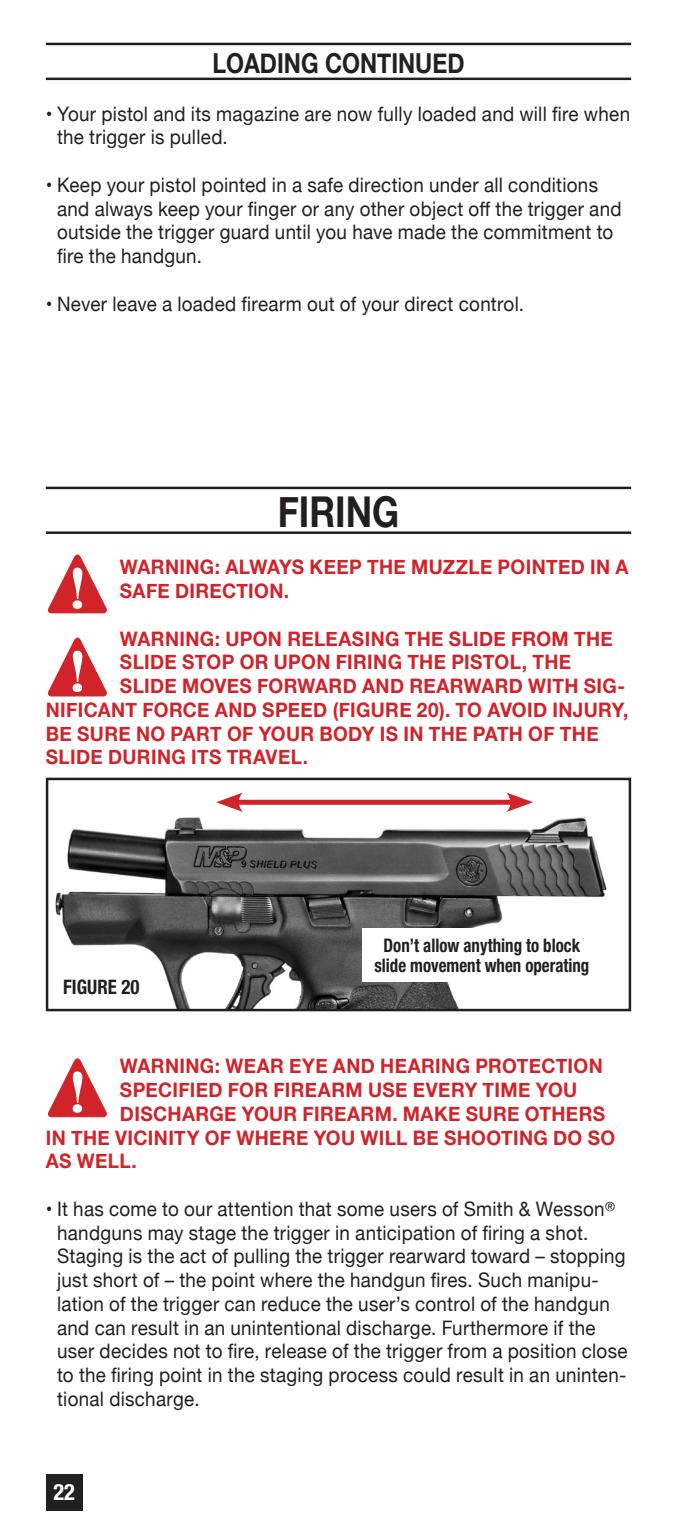
<style>
.page{position:relative;width:675px;height:1534px;background:#fff}
.page>*{position:absolute;margin:0;border:0;box-sizing:border-box;transform-origin:0 0}
.t1{font:700 42.5px "Helvetica Neue";color:#231f20;scale:.84 1}
.t2{font:700 27.5px "Helvetica Neue";color:#231f20;scale:.84 1}
.t3{font:700 condensed 22.5px "Helvetica Neue LT Std";color:#fff}
.t4{font:20px/23.8px "Helvetica Neue";letter-spacing:.015em;color:#231f20;scale:.94 1}
.t5{font:700 20px "Helvetica Neue";letter-spacing:.02em;color:#d1232a;scale:.95 1}
.t6{font:700 condensed 20px "Helvetica Neue LT Std";color:#231f20;scale:.94 1}
.t7{font:700 condensed 18.75px/20px "Helvetica Neue LT Std";color:#231f20;text-align:center;scale:.9 1}
</style>
<div class="page">
<div style="left:46px;top:1474px;width:37px;height:36px;background:#231f20"></div>
<hr style="left:46px;top:43px;width:585px;height:2px;background:#231f20">
<hr style="left:46px;top:78px;width:585px;height:2px;background:#231f20">
<hr style="left:46px;top:487px;width:585px;height:2px;background:#231f20">
<hr style="left:46px;top:531px;width:585px;height:3px;background:#231f20">
<svg style="left:48px;top:637px;width:59px;height:60px"></svg>
<svg style="left:48px;top:554px;width:59px;height:60px"></svg>
<svg style="left:48px;top:1058px;width:59px;height:59px"></svg>
<img style="left:55px;top:799px;width:552px;height:209px">
<div style="left:46px;top:778px;width:585px;height:233px;border:2px solid #231f20"></div>
<div style="left:58px;top:969px;width:86px;height:35px;background:#fff"></div>
<div style="left:233px;top:800px;width:283px;height:5px;background:#d1232a"></div>
<svg style="left:216px;top:792px;width:27px;height:20px"></svg>
<svg style="left:506px;top:792px;width:27px;height:20px"></svg>
<div style="left:363px;top:928px;width:238px;height:54px;background:#fff"></div>
<h2 class="t2" style="left:212px;top:42px;width:301px">LOADING CONTINUED</h2>
<p class="t4" style="left:57px;top:103px;width:611px;text-indent:-11px">• Your pistol and its magazine are now fully loaded and will fire when the trigger is pulled.</p>
<p class="t4" style="left:57px;top:174px;width:602px;text-indent:-11px">• Keep your pistol pointed in a safe direction under all conditions and always keep your finger or any other object off the trigger and outside the trigger guard until you have made the commitment to fire the handgun.</p>
<p class="t4" style="left:46px;top:293px;width:510px">• Never leave a loaded firearm out of your direct control.</p>
<h1 class="t1" style="left:278px;top:478px;width:146px">FIRING</h1>
<p class="t5" style="left:120px;top:552px;width:214px">WARNING: ALWAYS KEEP</p>
<p class="t5" style="left:367px;top:552px;width:15px">THE</p>
<p class="t5" style="left:411px;top:552px;width:15px">MUZZLE</p>
<p class="t5" style="left:497px;top:552px;width:14px">POINTED</p>
<p class="t5" style="left:590px;top:552px;width:40px">IN A</p>
<p class="t5" style="left:120px;top:575px;width:14px">SAFE</p>
<p class="t5" style="left:175px;top:575px;width:14px">DIRECTION</p>
<p class="t5" style="left:284px;top:575px;width:7px">.</p>
<p class="t5" style="left:120px;top:623px;width:127px">WARNING: UPON</p>
<p class="t5" style="left:287px;top:623px;width:14px">RELEASING</p>
<p class="t5" style="left:405px;top:623px;width:15px">THE</p>
<p class="t5" style="left:449px;top:623px;width:13px">SLIDE</p>
<p class="t5" style="left:511px;top:623px;width:16px">FROM</p>
<p class="t5" style="left:574px;top:623px;width:15px">THE</p>
<p class="t5" style="left:120px;top:646px;width:13px">SLIDE</p>
<p class="t5" style="left:182px;top:646px;width:15px">STOP</p>
<p class="t5" style="left:240px;top:646px;width:114px">OR UPON FIRING</p>
<p class="t5" style="left:407px;top:646px;width:15px">THE</p>
<p class="t5" style="left:451px;top:646px;width:13px">PISTOL</p>
<p class="t5" style="left:522px;top:646px;width:26px">, THE</p>
<p class="t5" style="left:120px;top:670px;width:13px">SLIDE</p>
<p class="t5" style="left:182px;top:670px;width:95px">MOVESFORWARD</p>
<p class="t5" style="left:362px;top:670px;width:189px">AND REARWARD WITH</p>
<p class="t5" style="left:583px;top:670px;width:45px">SIG -</p>
<p class="t5" style="left:46px;top:694px;width:13px">NIFICANT</p>
<p class="t5" style="left:142px;top:694px;width:15px">FORCE</p>
<p class="t5" style="left:215px;top:694px;width:16px">AND</p>
<p class="t5" style="left:262px;top:694px;width:15px">SPEED</p>
<p class="t5" style="left:332px;top:694px;width:202px">(FIGURE 20). TO AVOID</p>
<p class="t5" style="left:552px;top:694px;width:14px">INJURY</p>
<p class="t5" style="left:623px;top:694px;width:7px">,</p>
<p class="t5" style="left:46px;top:718px;width:48px">BE SURE</p>
<p class="t5" style="left:136px;top:718px;width:51px">NO PART</p>
<p class="t5" style="left:227px;top:718px;width:49px">OF YOUR</p>
<p class="t5" style="left:319px;top:718px;width:16px">BODY</p>
<p class="t5" style="left:380px;top:718px;width:66px">ISINTHE</p>
<p class="t5" style="left:473px;top:718px;width:14px">PATH</p>
<p class="t5" style="left:528px;top:718px;width:48px">OF THE</p>
<p class="t5" style="left:46px;top:741px;width:13px">SLIDE</p>
<p class="t5" style="left:108px;top:741px;width:140px">DURING ITS TRA</p>
<p class="t5" style="left:265px;top:741px;width:46px">VEL.</p>
<p class="t6" style="left:63px;top:974px;width:83px">FIGURE 20</p>
<p class="t7" style="left:374px;top:935px;width:240px">Don’t allow anything to block slide movement when operating</p>
<p class="t5" style="left:120px;top:1050px;width:128px">WARNING: WEAR</p>
<p class="t5" style="left:289px;top:1050px;width:14px">EYE</p>
<p class="t5" style="left:333px;top:1050px;width:16px">AND</p>
<p class="t5" style="left:380px;top:1050px;width:30px">HEARING</p>
<p class="t5" style="left:475px;top:1050px;width:15px">PROTECTION</p>
<p class="t5" style="left:120px;top:1074px;width:27px">SPECIFIED</p>
<p class="t5" style="left:228px;top:1074px;width:15px">FOR</p>
<p class="t5" style="left:273px;top:1074px;width:15px">FIREARM</p>
<p class="t5" style="left:368px;top:1074px;width:15px">USE</p>
<p class="t5" style="left:413px;top:1074px;width:42px">EVERY</p>
<p class="t5" style="left:482px;top:1074px;width:14px">TIME</p>
<p class="t5" style="left:535px;top:1074px;width:16px">YOU</p>
<p class="t5" style="left:120px;top:1098px;width:15px">DISCHARGE</p>
<p class="t5" style="left:242px;top:1098px;width:16px">YOUR</p>
<p class="t5" style="left:302px;top:1098px;width:15px">FIREARM</p>
<p class="t5" style="left:392px;top:1098px;width:45px">. MAKE</p>
<p class="t5" style="left:466px;top:1098px;width:15px">SURE</p>
<p class="t5" style="left:524px;top:1098px;width:15px">OTHERS</p>
<p class="t5" style="left:46px;top:1121px;width:41px">IN THE</p>
<p class="t5" style="left:115px;top:1121px;width:25px">VICINITY</p>
<p class="t5" style="left:205px;top:1121px;width:50px">OF WHERE</p>
<p class="t5" style="left:314px;top:1121px;width:16px">YOU</p>
<p class="t5" style="left:360px;top:1121px;width:14px">WILL</p>
<p class="t5" style="left:413px;top:1121px;width:48px">BE SHOOTING</p>
<p class="t5" style="left:553px;top:1121px;width:52px">DO SO</p>
<p class="t5" style="left:46px;top:1145px;width:48px">AS WELL</p>
<p class="t5" style="left:131px;top:1145px;width:7px">.</p>
<p class="t4" style="left:57px;top:1198px;width:608px;text-indent:-11px">• It has come to our attention that some users of Smith &amp; Wesson<sup>® </sup>handguns may stage the trigger in anticipation of firing a shot.<br>Staging is the act of pulling the trigger rearward toward – stopping just short of – the point where the handgun fires. Such manipu&shy;lation of the trigger can reduce the user’s control of the handgun and can result in an unintentional discharge. Furthermore if the user decides not to fire, release of the trigger from a position close to the firing point in the staging process could result in an uninten&shy;tional discharge.</p>
<p class="t3" style="left:53px;top:1478px;width:23px">22</p>
</div>
